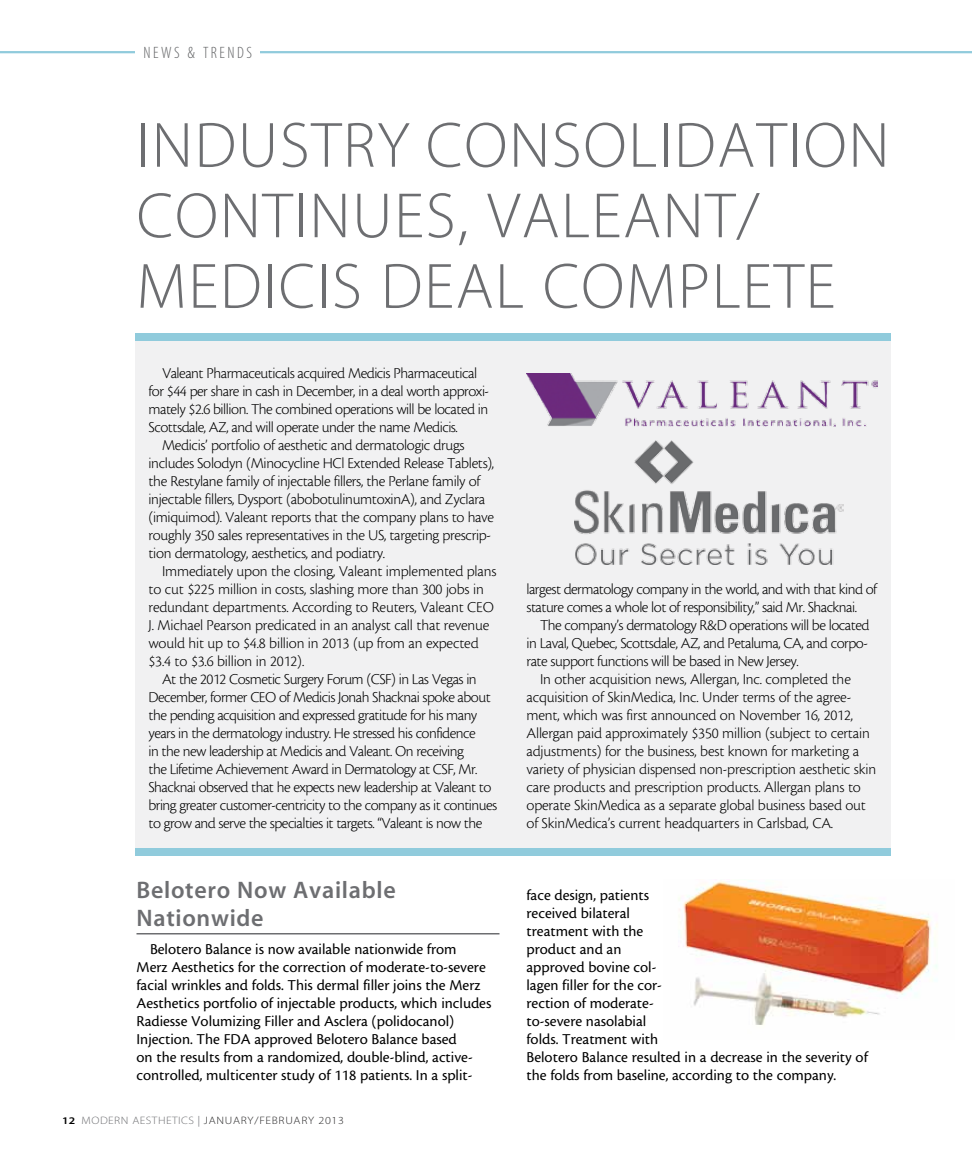
<style>
.page{position:relative;width:972px;height:1161px;background:#fff}
.page>*{position:absolute;margin:0;border:0;box-sizing:border-box;transform-origin:0 0}
.t1{font:64.5px/70.5px "Myriad MM 215 600";letter-spacing:.025em;color:#6d6e71}
.t2{font:24px/28.5px "Myriad MM 565 600";letter-spacing:.03em;color:#6d6e71}
.t3{font:16.5px "Myriad MM 215 300";letter-spacing:.15em;color:#636466}
.t4{font:15.75px/18px "Cronos MM 250 10";letter-spacing:-.02em;color:#000}
.t5{font:15.75px/18px "Cronos MM 408 10";color:#000}
.t6{font:10.8px "Myriad MM 215 600";letter-spacing:.06em;color:#292829;scale:1.11 1}
.s1{font-family:"Myriad MM 565 600";font-size:10.2px;color:#000}
.s2{color:#6d6e71}
.s3{font-family:"Myriad MM 400 600";color:#939598}
</style>
<div class="page">
<hr style="left:0;top:51px;width:972px;height:2px;background:#90cbdc">
<div style="left:135px;top:30px;width:125px;height:27px;background:#fff"></div>
<hr style="left:136px;top:933px;width:364px;height:2px;background:#6d6e71">
<div style="left:135px;top:337px;width:756px;height:514px;background:#f1f1f2"></div>
<div style="left:135px;top:848px;width:756px;height:7px;background:#90cbdc"></div>
<div style="left:135px;top:334px;width:756px;height:7px;background:#90cbdc"></div>
<img style="left:526px;top:373px;width:352px;height:54px">
<img style="left:574px;top:440px;width:269px;height:124px">
<img style="left:678px;top:880px;width:260px;height:145px">
<p class="t3" style="left:144px;top:44px;width:110px">NEWS &amp; TREN DS</p>
<h1 class="t1" style="left:136px;top:113px;width:35px">INDUSTRY</h1>
<h1 class="t1" style="left:426px;top:113px;width:41px">CONSO</h1>
<h1 class="t1" style="left:628px;top:113px;width:63px">LIDATION</h1>
<h1 class="t1" style="left:136px;top:184px;width:36px">CONTINUES</h1>
<h1 class="t1" style="left:136px;top:184px;width:700px;text-indent:321px">, VALEANT/<br>MEDICIS DEAL COMPLETE</h1>
<p class="t4" style="left:162px;top:364px;width:317px">Valeant Pharmaceuticals acquired Medicis Pharmaceutical</p>
<p class="t4" style="left:149px;top:382px;width:342px">for $44 per share in cash in December, in a deal worth approxi-</p>
<p class="t4" style="left:149px;top:400px;width:341px">mately $2.6 billion. The combined operations will be located in</p>
<p class="t4" style="left:149px;top:418px;width:311px">Scottsdale, AZ, and will operate under the name Medicis.</p>
<p class="t4" style="left:162px;top:436px;width:304px">Medicis’ portfolio of aesthetic and dermatologic drugs</p>
<p class="t4" style="left:149px;top:454px;width:347px">includes Solodyn (Minocycline HCl Extended Release Tablets),</p>
<p class="t4" style="left:149px;top:472px;width:333px">the Restylane family of injectable fillers, the Perlane family of</p>
<p class="t4" style="left:149px;top:490px;width:338px">injectable fillers, Dysport (abobotulinumtoxinA), and Zyclara</p>
<p class="t4" style="left:149px;top:508px;width:347px">(imiquimod). Valeant reports that the company plans to have</p>
<p class="t4" style="left:149px;top:526px;width:344px">roughly 350 sales representatives in the US, targeting prescrip-</p>
<p class="t4" style="left:149px;top:544px;width:238px">tion dermatology, aesthetics, and podiatry.</p>
<p class="t4" style="left:162px;top:562px;width:336px">Immediately upon the closing, Valeant implemented plans</p>
<p class="t4" style="left:149px;top:580px;width:337px">to cut $225 million in costs, slashing more than 300 jobs in</p>
<p class="t4" style="left:149px;top:598px;width:347px">redundant departments. According to Reuters, Valeant CEO</p>
<p class="t4" style="left:149px;top:616px;width:342px">J. Michael Pearson predicated in an analyst call that revenue</p>
<p class="t4" style="left:149px;top:634px;width:332px">would hit up to $4.8 billion in 2013 (up from an expected</p>
<p class="t4" style="left:149px;top:652px;width:157px">$3.4 to $3.6 billion in 2012).</p>
<p class="t4" style="left:162px;top:670px;width:316px">At the 2012 Cosmetic Surgery Forum (CSF) in Las Vegas in</p>
<p class="t4" style="left:149px;top:688px;width:344px">December, former CEO of Medicis Jonah Shacknai spoke about</p>
<p class="t4" style="left:149px;top:706px;width:330px">the pending acquisition and expressed gratitude for his many</p>
<p class="t4" style="left:149px;top:724px;width:329px">years in the dermatology industry. He stressed his confidence</p>
<p class="t4" style="left:149px;top:742px;width:317px">in the new leadership at Medicis and Valeant. On receiving</p>
<p class="t4" style="left:149px;top:760px;width:331px">the Lifetime Achievement Award in Dermatology at CSF, Mr.</p>
<p class="t4" style="left:149px;top:778px;width:344px">Shacknai observed that he expects new leadership at Valeant to</p>
<p class="t4" style="left:149px;top:796px;width:350px">bring greater customer-centricity to the company as it continues</p>
<p class="t4" style="left:149px;top:814px;width:335px">to grow and serve the specialties it targets. “Valeant is now the</p>
<h2 class="t2" style="left:136px;top:877px;width:261px">Belotero Now Available<br>Nationwide</h2>
<p class="t5" style="left:137px;top:940px;width:356px;text-indent:13px">Belotero Balance is now available nationwide from Merz Aesthetics for the correction of moderate-to-severe facial wrinkles and folds. This dermal filler joins the Merz Aesthetics portfolio of injectable products, which includes Radiesse Volumizing Filler and Asclera (polidocanol)<br>Injection. The FDA approved Belotero Balance based<br>on the results from a randomized, double-blind, active&shy;controlled, multicenter study of 118 patients. In a split-</p>
<p class="t6" style="left:62px;top:1115px;width:256px"><span class="s1">12</span> <span class="s2">MODERN AESTHETICS</span> <span class="s3">|</span> JANUARY/FEBRUARY 2013</p>
<p class="t4" style="left:527px;top:580px;width:352px">largest dermatology company in the world, and with that kind of stature comes a whole lot of responsibility,” said Mr. Shacknai.</p>
<p class="t4" style="left:527px;top:616px;width:345px;text-align:justify;text-indent:13px">The company’s dermatology R&amp;D operations will be located in Laval, Quebec, Scottsdale, AZ, and Petaluma, CA, and corpo&shy;rate support functions will be based in New Jersey.</p>
<p class="t4" style="left:527px;top:670px;width:351px;text-indent:13px">In other acquisition news, Allergan, Inc. completed the acquisition of SkinMedica, Inc. Under terms of the agree&shy;ment, which was first announced on November 16, 2012, Allergan paid approximately $350 million (subject to certain adjustments) for the business, best known for marketing a variety of physician dispensed non-prescription aesthetic skin care products and prescription products. Allergan plans to operate SkinMedica as a separate global business based out of SkinMedica’s current headquarters in Carlsbad, CA.</p>
<p class="t5" style="left:527px;top:886px;width:343px">face design, patients<br>received bilateral<br>treatment with the<br>product and an<br>approved bovine col-<br>lagen filler for the cor-<br>rection of moderate-<br>to-severe nasolabial<br>folds. Treatment with<br>Belotero Balance resulted in a decrease in the severity of the folds from baseline, according to the company.</p>
</div>
